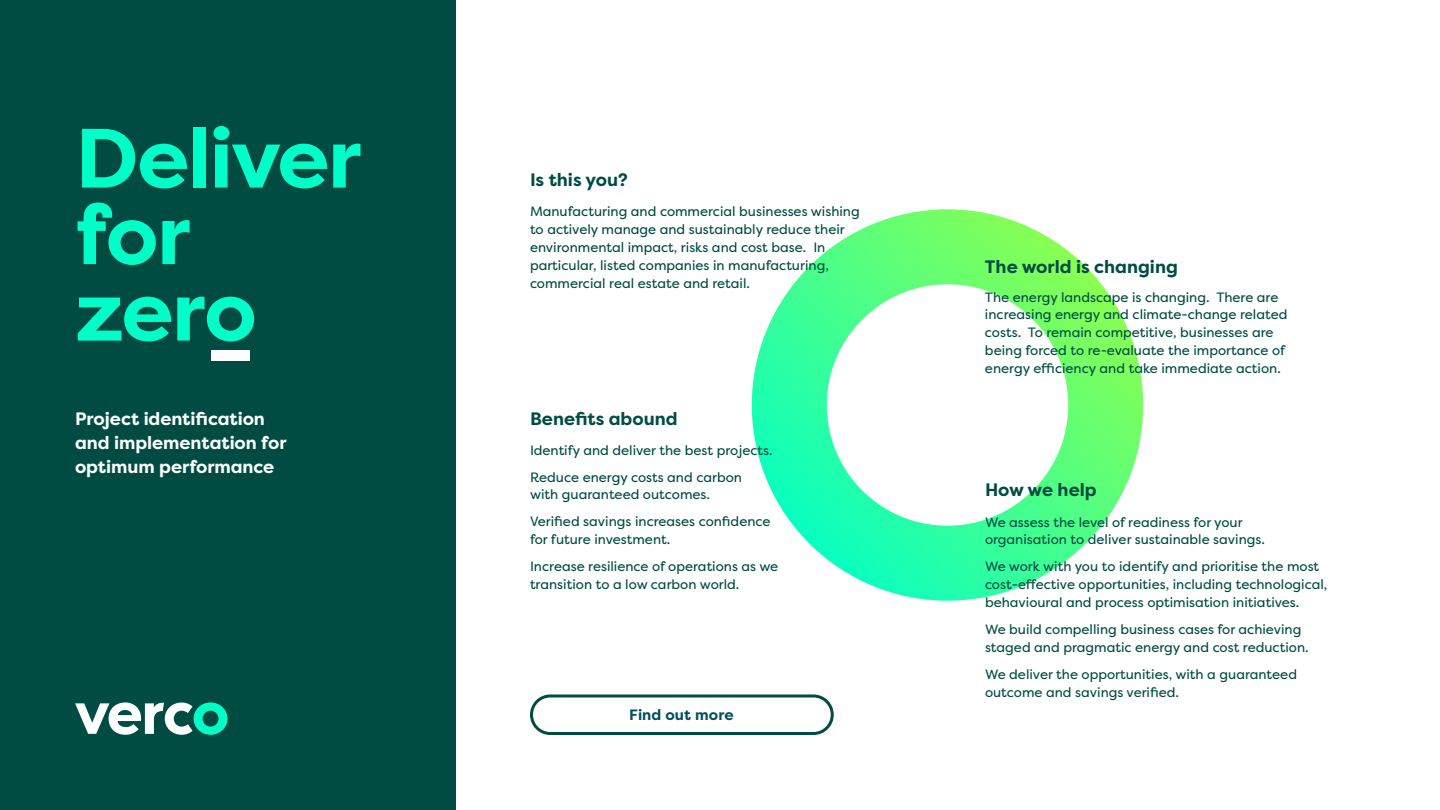
<style>
.page{position:relative;width:1440px;height:810px;background:#fff}
.page>*{position:absolute;margin:0;border:0;box-sizing:border-box;transform-origin:0 0}
.t1{font:700 83.85px/76.5px "Filson Pro";letter-spacing:-.015em;color:#00ffc8}
.t2{font:700 18px/24px "Filson Pro";letter-spacing:-.005em;color:#fff}
.t3{font:700 18px "Filson Pro";color:#004c43}
.t4{font:700 15px "Filson Pro";letter-spacing:.005em;color:#00505a}
.t5{font:13.5px/18px "Filson Pro";color:#004c43}
</style>
<div class="page">
<div style="left:0;top:0;width:455px;height:810px;background:#004c43"></div>
<svg style="left:75px;top:702px;width:153px;height:33px"></svg>
<div style="left:752px;top:209px;width:391px;height:392px;border:75px solid #fff;border-radius:50%"></div>
<div style="left:530px;top:694px;width:304px;height:41px;border:3px solid #004c43;border-radius:19px"></div>
<div style="left:212px;top:350px;width:38px;height:10px;background:#fff"></div>
<h1 class="t1" style="left:75px;top:121px;width:288px">Deliver for zero</h1>
<h2 class="t2" style="left:75px;top:407px;width:213px">Project identification and implementation for optimum performance</h2>
<h2 class="t3" style="left:530px;top:169px;width:99px">Is this you?</h2>
<p class="t5" style="left:530px;top:202px;width:331px">Manufacturing and commercial businesses wishing to actively manage and sustainably reduce their environmental impact, risks and cost base. In particular, listed companies in manufacturing, commercial real estate and retail.</p>
<h2 class="t3" style="left:530px;top:407px;width:149px">Benefits abound</h2>
<p class="t5" style="left:530px;top:436px;width:244px;line-height:27px">Identify and deliver the best projects.<br>Reduce energy costs and carbon</p>
<p class="t5" style="left:530px;top:481px;width:242px;line-height:27px">with guaranteed outcomes.<br>Verified savings increases confidence</p>
<p class="t5" style="left:530px;top:526px;width:250px;line-height:27px">for future investment.<br>Increase resilience of operations as we</p>
<p class="t5" style="left:530px;top:576px;width:211px">transition to a low carbon world.</p>
<p class="t4" style="left:629px;top:706px;width:106px">Find out more</p>
<h2 class="t3" style="left:985px;top:255px;width:194px">The world is changing</h2>
<p class="t5" style="left:985px;top:288px;width:304px">The energy landscape is changing. There are increasing energy and climate-change related costs. To remain competitive, businesses are being forced to re-evaluate the importance of energy efficiency and take immediate action.</p>
<h2 class="t3" style="left:985px;top:478px;width:113px">How we help</h2>
<p class="t5" style="left:985px;top:513px;width:282px">We assess the level of readiness for your organisation to deliver sustainable savings.</p>
<p class="t5" style="left:985px;top:558px;width:344px">We work with you to identify and prioritise the most cost-effective opportunities, including technological, behavioural and process optimisation initiatives.</p>
<p class="t5" style="left:985px;top:621px;width:325px">We build compelling business cases for achieving staged and pragmatic energy and cost reduction.</p>
<p class="t5" style="left:985px;top:666px;width:314px">We deliver the opportunities, with a guaranteed outcome and savings verified.</p>
</div>
